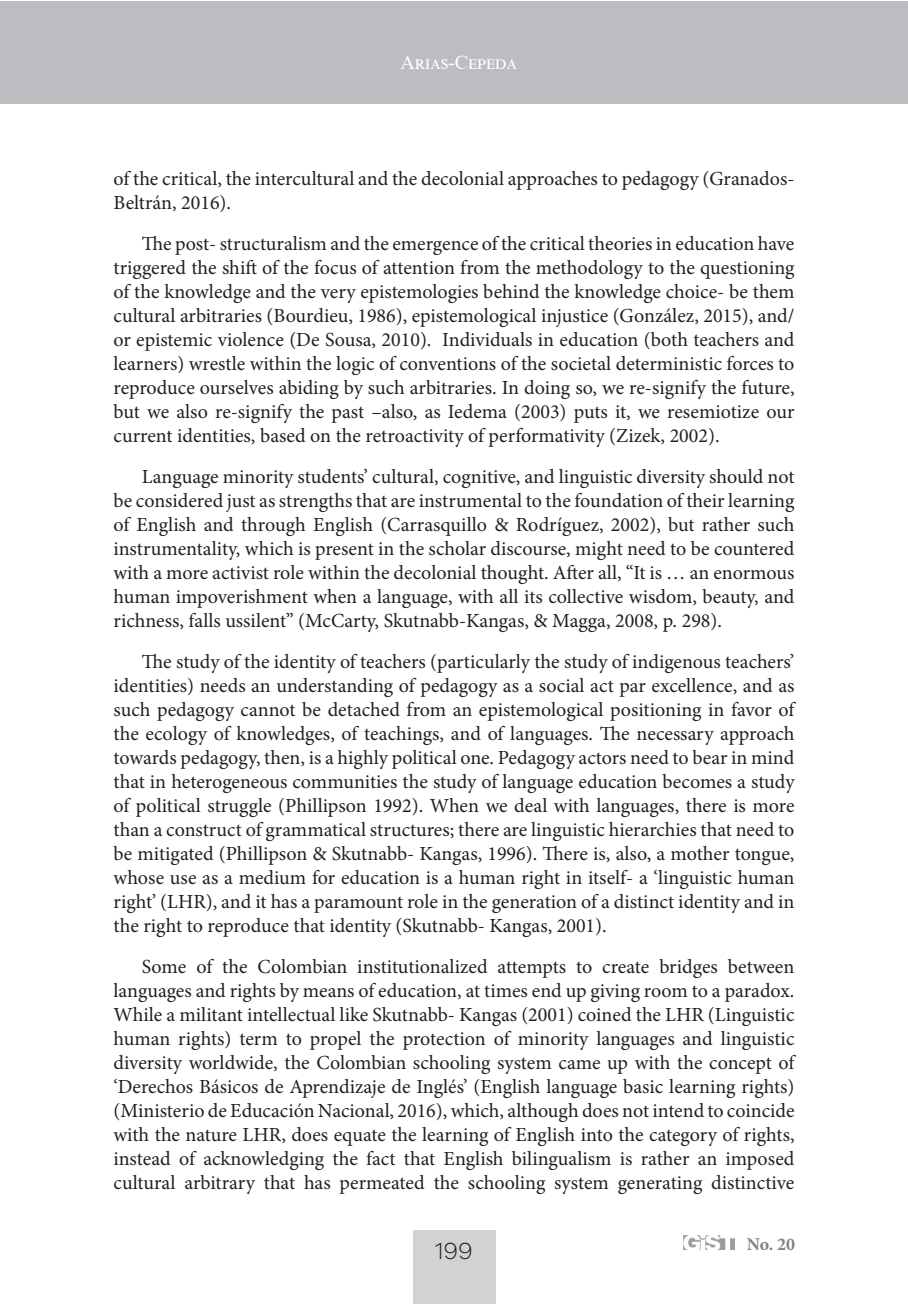
<style>
.page{position:relative;width:908px;height:1304px;background:#fff}
.page>*{position:absolute;margin:0;border:0;box-sizing:border-box;transform-origin:0 0}
.t1{font:300 24px "Galano Grotesque";color:#231f20}
.t2{font:20px/24px "Minion Pro";color:#231f20;text-align:justify}
.t3{font:20px "Times New Roman";color:#fff}
.t4{font:700 18px "Minion Pro";color:#808285}
</style>
<div class="page">
<div style="left:412px;top:1230px;width:83px;height:74px;background:#d1d2d4"></div>
<img style="left:683px;top:1236px;width:51px;height:13px">
<div style="left:0;top:1px;width:906px;height:102px;background:#bcbdc0"></div>
<p class="t3" style="left:400px;top:48px;width:117px">Arias-Cepeda</p>
<p class="t2" style="left:113px;top:166px;width:682px">of the critical, the intercultural and the decolonial approaches to pedagogy (Granados-<br>Beltrán, 2016).</p>
<p class="t2" style="left:113px;top:231px;width:682px;text-indent:28px">The post- structuralism and the emergence of the critical theories in education have triggered the shift of the focus of attention from the methodology to the questioning of the knowledge and the very epistemologies behind the knowledge choice- be them cultural arbitraries (Bourdieu, 1986), epistemological injustice (González, 2015), and/ or epistemic violence (De Sousa, 2010). Individuals in education (both teachers and learners) wrestle within the logic of conventions of the societal deterministic forces to reproduce ourselves abiding by such arbitraries. In doing so, we re-signify the future, but we also re-signify the past –also, as Iedema (2003) puts it, we resemiotize our current identities, based on the retroactivity of performativity (Zizek, 2002).</p>
<p class="t2" style="left:113px;top:464px;width:682px;text-indent:28px">Language minority students’ cultural, cognitive, and linguistic diversity should not be considered just as strengths that are instrumental to the foundation of their learning of English and through English (Carrasquillo &amp; Rodríguez, 2002), but rather such instrumentality, which is present in the scholar discourse, might need to be countered with a more activist role within the decolonial thought. After all, “It is … an enormous human impoverishment when a language, with all its collective wisdom, beauty, and richness, falls ussilent” (McCarty, Skutnabb-Kangas, &amp; Magga, 2008, p. 298).</p>
<p class="t2" style="left:113px;top:649px;width:682px;text-indent:28px">The study of the identity of teachers (particularly the study of indigenous teachers’ identities) needs an understanding of pedagogy as a social act par excellence, and as such pedagogy cannot be detached from an epistemological positioning in favor of the ecology of knowledges, of teachings, and of languages. The necessary approach towards pedagogy, then, is a highly political one. Pedagogy actors need to bear in mind that in heterogeneous communities the study of language education becomes a study of political struggle (Phillipson 1992). When we deal with languages, there is more than a construct of grammatical structures; there are linguistic hierarchies that need to be mitigated (Phillipson &amp; Skutnabb- Kangas, 1996). There is, also, a mother tongue, whose use as a medium for education is a human right in itself- a ‘linguistic human right’ (LHR), and it has a paramount role in the generation of a distinct identity and in the right to reproduce that identity (Skutnabb- Kangas, 2001).</p>
<p class="t2" style="left:113px;top:954px;width:682px;text-indent:28px">Some of the Colombian institutionalized attempts to create bridges between languages and rights by means of education, at times end up giving room to a paradox.<br>While a militant intellectual like Skutnabb- Kangas (2001) coined the LHR (Linguistic human rights) term to propel the protection of minority languages and linguistic diversity worldwide, the Colombian schooling system came up with the concept of ‘Derechos Básicos de Aprendizaje de Inglés’ (English language basic learning rights) (Ministerio de Educación Nacional, 2016), which, although does not intend to coincide with the nature LHR, does equate the learning of English into the category of rights, instead of acknowledging the fact that English bilingualism is rather an imposed cultural arbitrary that has permeated the schooling system generating distinctive</p>
<p class="t1" style="left:435px;top:1237px;width:39px">199</p>
<p class="t4" style="left:746px;top:1232px;width:50px">No. 20</p>
</div>
